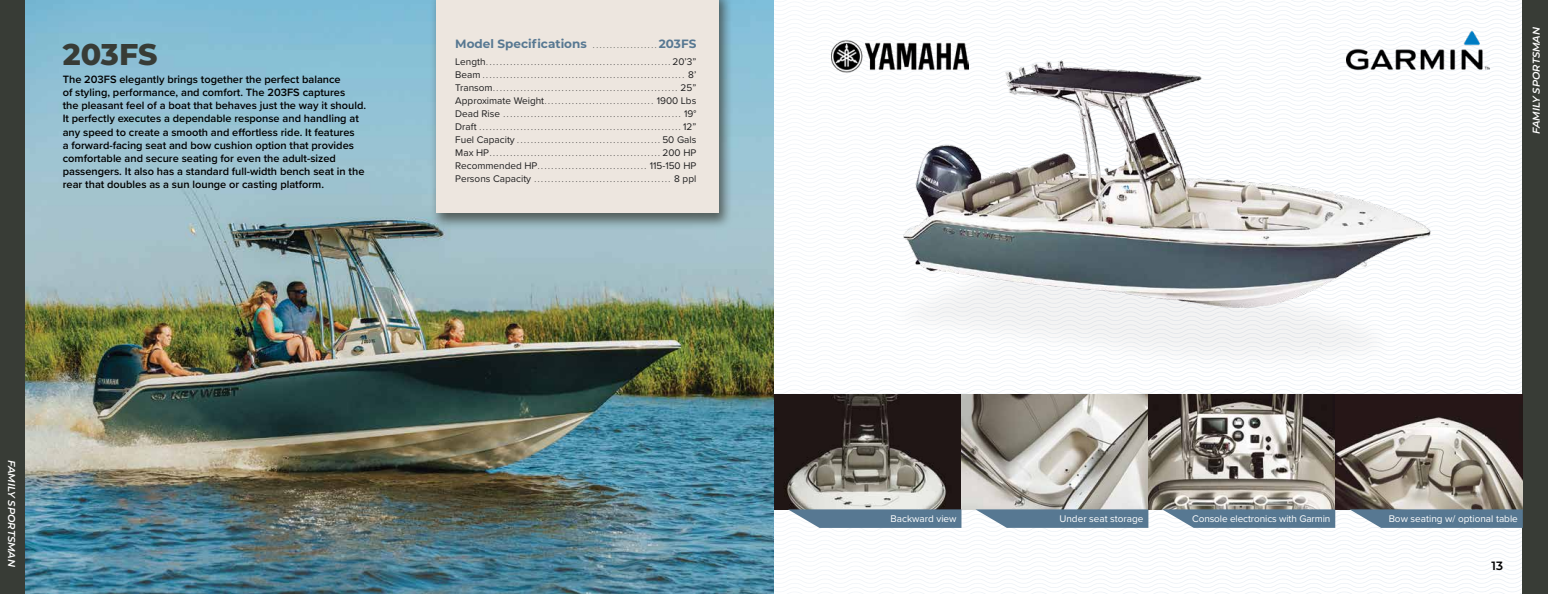
<style>
.page{position:relative;width:1548px;height:594px;background:#fff}
.page>*{position:absolute;margin:0;border:0;box-sizing:border-box;transform-origin:0 0}
.t1{font:800 30px "Montserrat";color:#383c36}
.t2{font:700 12px "Montserrat";color:#577892}
.t3{font:600 12px "Montserrat";color:#000}
.t4{font:600 11px/13.2px "Proxima Nova";color:#000}
.t5{font:10px "Proxima Nova";color:#fff}
.t6{font:italic 600 10px "Montserrat";color:#fff}
.t7{font:8px/13px "Proxima Nova";color:#1f1f20;text-align:justify}
.s1{font-family:"Proxima Nova";font-weight:400;font-size:8px;color:#383c36}
.s2{font-size:10px}
</style>
<div class="page">
<div style="left:0;top:0;width:25px;height:594px;background:#383c36"></div>
<img style="left:25px;top:0;width:388px;height:594px">
<img style="left:413px;top:0;width:1135px;height:594px">
<h1 class="t1" style="left:63px;top:32px;width:96px">203FS</h1>
<p class="t4" style="left:63px;top:72px;width:305px">The 203FS elegantly brings together the perfect balance<br>of styling, performance, and comfort. The 203FS captures<br>the pleasant feel of a boat that behaves just the way it should.<br>It perfectly executes a dependable response and handling at any speed to create a smooth and effortless ride. It features<br>a forward-facing seat and bow cushion option that provides comfortable and secure seating for even the adult-sized passengers. It also has a standard full-width bench seat in the rear that doubles as a sun lounge or casting platform.</p>
<h2 class="t2" style="left:455px;top:35px;width:243px">Model Specifications <span class="s1">...................</span> 203FS</h2>
<p class="t7" style="left:455px;top:56px;width:243px"><span class="s2">Length</span>......................................................<span class="s2">20’3” Beam</span>........................................................... <span class="s2">8’ Transom</span>...................................................... <span class="s2">25” Approximate Weight</span>................................ <span class="s2">1900 Lbs Dead Rise</span> .................................................... <span class="s2">19° Draft</span> ...........................................................<span class="s2">12” Fuel Capacity</span>..........................................<span class="s2">50 Gals Max HP</span>.................................................. <span class="s2">200 HP Recommended HP</span>................................ <span class="s2">115-150 HP Persons Capacity</span> ........................................ <span class="s2">8 ppl</span></p>
<p class="t6" style="left:19px;top:460px;width:109px;rotate:90deg">FAMILY SPORTSMAN</p>
<p class="t6" style="left:1529px;top:134px;width:109px;rotate:-90deg">FAMILY SPORTSMAN</p>
<p class="t5" style="left:891px;top:511px;width:68px">Backward view</p>
<p class="t5" style="left:1059px;top:511px;width:86px">Under seat storage</p>
<p class="t5" style="left:1192px;top:511px;width:140px">Console electronics with Garmin</p>
<p class="t5" style="left:1389px;top:511px;width:131px">Bow seating w/ optional table</p>
<h2 class="t3" style="left:1491px;top:557px;width:13px">13</h2>
</div>
